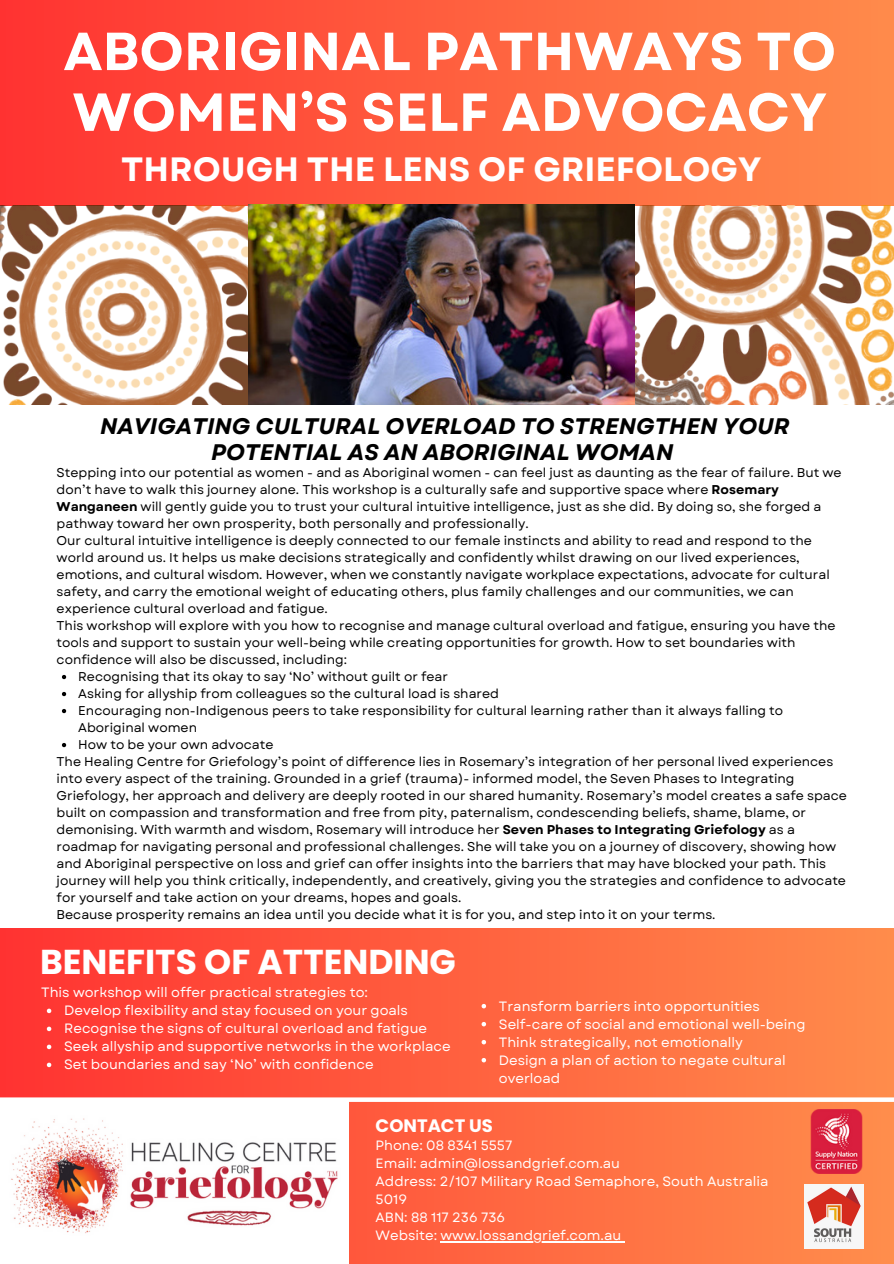
<style>
.page{position:relative;width:894px;height:1264px;background:#fff}
.page>*{position:absolute;margin:0;border:0;box-sizing:border-box;transform-origin:0 0}
.t1{font:700 53.4px/60.8px "Garet";color:#fff}
.t2{font:700 34.5px "Poppins";color:#fff}
.t3{font:700 33.6px "Garet";color:#fff}
.t4{font:italic 700 22.5px/25.8px "Garet";color:#000;text-align:center}
.t5{font:700 18px "Poppins";color:#fff}
.t6{font:13.5px/18px "Garet";color:#fff}
.t7{font:12.75px/17px "Garet";color:#000}
.s1{font-weight:700}
</style>
<div class="page">
<div style="left:0;top:0;width:893px;height:205px;background:linear-gradient(to right,#ff3231,#ff8b4b)"></div>
<div style="left:0;top:928px;width:893px;height:171px;background:linear-gradient(to right,#ff3231,#ff8c4c)"></div>
<img style="left:0;top:205px;width:893px;height:199px">
<img style="left:248px;top:204px;width:386px;height:200px">
<svg style="left:47px;top:1008px;width:4px;height:5px"></svg>
<svg style="left:47px;top:1026px;width:4px;height:5px"></svg>
<svg style="left:47px;top:1044px;width:4px;height:5px"></svg>
<svg style="left:47px;top:1062px;width:4px;height:5px"></svg>
<svg style="left:62px;top:675px;width:4px;height:4px"></svg>
<svg style="left:62px;top:692px;width:4px;height:4px"></svg>
<svg style="left:62px;top:709px;width:4px;height:4px"></svg>
<svg style="left:62px;top:743px;width:4px;height:4px"></svg>
<svg style="left:481px;top:1003px;width:5px;height:5px"></svg>
<svg style="left:481px;top:1021px;width:5px;height:5px"></svg>
<svg style="left:481px;top:1039px;width:5px;height:5px"></svg>
<svg style="left:481px;top:1057px;width:5px;height:5px"></svg>
<svg style="left:349px;top:1101px;width:544px;height:162px;background:#fe7145"></svg>
<img style="left:11px;top:1118px;width:327px;height:116px">
<hr style="left:440px;top:1241px;width:184px;height:1px;background:#fff">
<svg style="left:0;top:1097px;width:893px;height:2px"></svg>
<img style="left:804px;top:1109px;width:64px;height:64px">
<img style="left:804px;top:1184px;width:59px;height:64px">
<h2 class="t1" style="left:63px;top:21px;width:773px">ABORIGINAL PATHWAYS TO<br>WOMEN’S SELF ADVOCACY</h2>
<h1 class="t3" style="left:121px;top:145px;width:641px">THROUGH THE LENS OF GRIEFOLOGY</h1>
<p class="t4" style="left:100px;top:413px;width:690px">NAVIGATING CULTURAL OVERLOAD TO STRENGTHEN YOUR<br>POTENTIAL AS AN ABORIGINAL WOMAN</p>
<p class="t7" style="left:57px;top:464px;width:786px">Stepping into our potential as women - and as Aboriginal women - can feel just as daunting as the fear of failure. But we don’t have to walk this journey alone. This workshop is a culturally safe and supportive space where <span class="s1">Rosemary Wanganeen</span> will gently guide you to trust your cultural intuitive intelligence, just as she did. By doing so, she forged a pathway toward her own prosperity, both personally and professionally.</p>
<p class="t7" style="left:57px;top:532px;width:774px">Our cultural intuitive intelligence is deeply connected to our female instincts and ability to read and respond to the world around us. It helps us make decisions strategically and confidently whilst drawing on our lived experiences, emotions, and cultural wisdom. However, when we constantly navigate workplace expectations, advocate for cultural safety, and carry the emotional weight of educating others, plus family challenges and our communities, we can experience cultural overload and fatigue.</p>
<p class="t7" style="left:57px;top:617px;width:780px">This workshop will explore with you how to recognise and manage cultural overload and fatigue, ensuring you have the tools and support to sustain your well-being while creating opportunities for growth. How to set boundaries with confidence will also be discussed, including:</p>
<p class="t7" style="left:78px;top:668px;width:371px">Recognising that its okay to say ‘No’ without guilt or fear</p>
<p class="t7" style="left:78px;top:685px;width:422px">Asking for allyship from colleagues so the cultural load is shared</p>
<h2 class="t7" style="left:78px;top:702px;width:706px">Encouraging non-Indigenous peers to take responsibility for cultural learning rather than it always falling to<br>Aboriginal women</h2>
<p class="t7" style="left:78px;top:736px;width:197px">How to be your own advocate</p>
<p class="t7" style="left:57px;top:753px;width:791px">The Healing Centre for Griefology’s point of difference lies in Rosemary’s integration of her personal lived experiences into every aspect of the training. Grounded in a grief (trauma)- informed model, the Seven Phases to Integrating Griefology, her approach and delivery are deeply rooted in our shared humanity. Rosemary’s model creates a safe space built on compassion and transformation and free from pity, paternalism, condescending beliefs, shame, blame, or demonising. With warmth and wisdom, Rosemary will introduce her <span class="s1">Seven Phases to Integrating Griefology</span> as a roadmap for navigating personal and professional challenges. She will take you on a journey of discovery, showing how and Aboriginal perspective on loss and grief can offer insights into the barriers that may have blocked your path. This journey will help you think critically, independently, and creatively, giving you the strategies and confidence to advocate for yourself and take action on your dreams, hopes and goals.</p>
<p class="t7" style="left:57px;top:906px;width:660px">Because prosperity remains an idea until you decide what it is for you, and step into it on your terms.</p>
<p class="t2" style="left:40px;top:938px;width:417px">BENEFITS OF ATTENDING</p>
<p class="t6" style="left:41px;top:983px;width:328px">This workshop will offer practical strategies to:</p>
<h3 class="t6" style="left:64px;top:1001px;width:345px">Develop flexibility and stay focused on your goals</h3>
<p class="t6" style="left:64px;top:1019px;width:364px">Recognise the signs of cultural overload and fatigue</p>
<p class="t6" style="left:64px;top:1037px;width:388px">Seek allyship and supportive networks in the workplace</p>
<p class="t6" style="left:64px;top:1055px;width:311px">Set boundaries and say ‘No’ with confidence</p>
<p class="t6" style="left:499px;top:997px;width:262px">Transform barriers into opportunities</p>
<p class="t6" style="left:499px;top:1015px;width:308px">Self-care of social and emotional well-being</p>
<p class="t6" style="left:499px;top:1033px;width:245px">Think strategically, not emotionally</p>
<p class="t6" style="left:499px;top:1051px;width:288px">Design a plan of action to negate cultural overload</p>
<p class="t5" style="left:375px;top:1112px;width:119px">CONTACT US</p>
<p class="t6" style="left:375px;top:1136px;width:138px">Phone: 08 8341 5557</p>
<p class="t6" style="left:375px;top:1154px;width:246px">Email: admin@lossandgrief.com.au</p>
<p class="t6" style="left:375px;top:1172px;width:394px">Address: 2/107 Military Road Semaphore, South Australia<br>5019</p>
<p class="t6" style="left:375px;top:1208px;width:131px">ABN: 88 117 236 736</p>
<h4 class="t6" style="left:375px;top:1226px;width:247px">Website: www.lossandgrief.com.au</h4>
</div>
